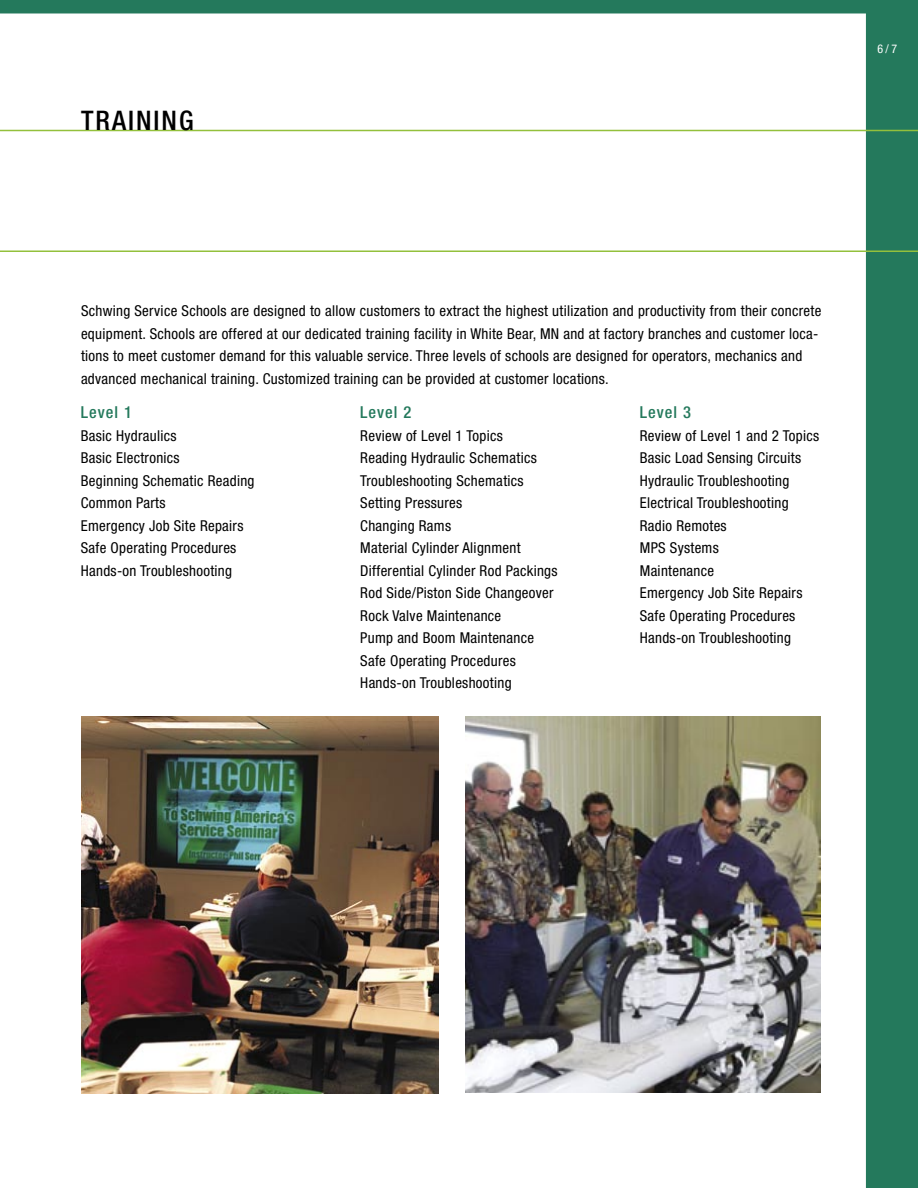
<style>
.page{position:relative;width:918px;height:1188px;background:#24795c}
.page>*{position:absolute;margin:0;border:0;box-sizing:border-box;transform-origin:0 0}
.t1{font:500 condensed 27px "Helvetica Neue";letter-spacing:.075em;color:#000}
.t2{font:500 condensed 16.5px "Helvetica Neue";letter-spacing:.06em;color:#24795c}
.t3{font:condensed 15px/22.5px "Helvetica Neue";letter-spacing:.02em;color:#000}
.t4{font:condensed 12px "Helvetica Neue";color:#fff}
</style>
<div class="page">
<div style="left:0;top:13px;width:866px;height:1175px;background:#fff"></div>
<hr style="left:0;top:250px;width:918px;height:2px;background:#93c03c">
<hr style="left:0;top:130px;width:918px;height:1px;background:#93c03c">
<img style="left:81px;top:716px;width:357px;height:377px">
<img style="left:465px;top:717px;width:355px;height:376px">
<p class="t1" style="left:81px;top:104px;width:114px">TRAINING</p>
<p class="t4" style="left:878px;top:42px;width:21px">6/7</p>
<p class="t3" style="left:81px;top:300px;width:742px">Schwing Service Schools are designed to allow customers to extract the highest utilization and productivity from their concrete equipment. Schools are offered at our dedicated training facility in White Bear, MN and at factory branches and customer loca&shy;tions to meet customer demand for this valuable service. Three levels of schools are designed for operators, mechanics and advanced mechanical training. Customized training can be provided at customer locations.</p>
<p class="t2" style="left:81px;top:402px;width:53px">Level 1</p>
<p class="t3" style="left:81px;top:424px;width:97px">Basic Hydraulics</p>
<p class="t3" style="left:81px;top:446px;width:100px">Basic Electronics</p>
<p class="t3" style="left:81px;top:469px;width:175px">Beginning Schematic Reading</p>
<p class="t3" style="left:81px;top:491px;width:86px">Common Parts</p>
<p class="t3" style="left:81px;top:514px;width:164px">Emergency Job Site Repairs</p>
<p class="t3" style="left:81px;top:536px;width:157px">Safe Operating Procedures</p>
<p class="t3" style="left:81px;top:559px;width:153px">Hands-on Troubleshooting</p>
<p class="t2" style="left:360px;top:402px;width:53px">Level 2</p>
<p class="t3" style="left:360px;top:424px;width:144px">Review of Level 1 Topics</p>
<p class="t3" style="left:360px;top:446px;width:178px">Reading Hydraulic Schematics</p>
<p class="t3" style="left:360px;top:469px;width:165px">Troubleshooting Schematics</p>
<p class="t3" style="left:360px;top:491px;width:103px">Setting Pressures</p>
<p class="t3" style="left:360px;top:514px;width:92px">Changing Rams</p>
<p class="t3" style="left:360px;top:536px;width:162px">Material Cylinder Alignment</p>
<p class="t3" style="left:360px;top:559px;width:199px">Differential Cylinder Rod Packings</p>
<p class="t3" style="left:360px;top:581px;width:195px">Rod Side/Piston Side Changeover</p>
<p class="t3" style="left:360px;top:604px;width:142px">Rock Valve Maintenance</p>
<p class="t3" style="left:360px;top:626px;width:175px">Pump and Boom Maintenance</p>
<p class="t3" style="left:360px;top:649px;width:157px">Safe Operating Procedures</p>
<p class="t3" style="left:360px;top:671px;width:153px">Hands-on Troubleshooting</p>
<p class="t2" style="left:640px;top:402px;width:53px">Level 3</p>
<p class="t3" style="left:640px;top:424px;width:181px">Review of Level 1 and 2 Topics</p>
<p class="t3" style="left:640px;top:446px;width:163px">Basic Load Sensing Circuits</p>
<p class="t3" style="left:640px;top:469px;width:151px">Hydraulic Troubleshooting</p>
<p class="t3" style="left:640px;top:491px;width:150px">Electrical Troubleshooting</p>
<p class="t3" style="left:640px;top:514px;width:88px">Radio Remotes</p>
<p class="t3" style="left:640px;top:536px;width:81px">MPS Systems</p>
<p class="t3" style="left:640px;top:559px;width:76px">Maintenance</p>
<p class="t3" style="left:640px;top:581px;width:164px">Emergency Job Site Repairs</p>
<p class="t3" style="left:640px;top:604px;width:157px">Safe Operating Procedures</p>
<p class="t3" style="left:640px;top:626px;width:153px">Hands-on Troubleshooting</p>
</div>
